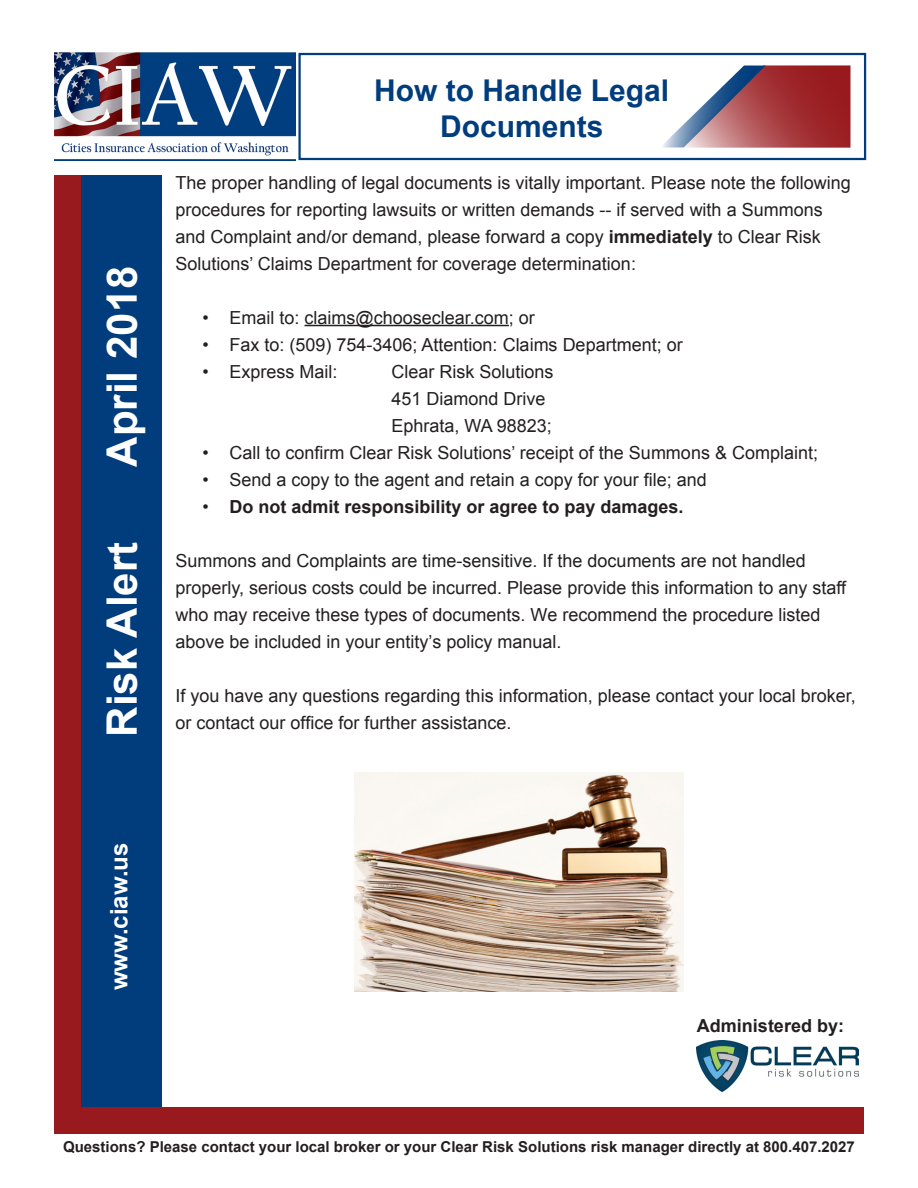
<style>
.page{position:relative;width:918px;height:1188px;background:#fff}
.page>*{position:absolute;margin:0;border:0;box-sizing:border-box;transform-origin:0 0}
.Risk_Alert_Side_Titl{font:700 42px "Arial";color:#fff}
.Risk_Alert_Title_Sty{font:700 30px/36px "Arial";color:#013d7d;text-align:center}
.Risk_Alert_Website_S{font:700 24px "Arial";color:#fff}
.Arial_Regular_12{font:18px/27px "Arial";color:#231f20}
.Administered_By_Styl{font:700 18px "Arial";color:#231f20}
.Risk_Alert_Questions{font:700 15px "Arial";color:#231f20}
.s1{font-weight:700}
.s2{font-weight:400}
</style>
<div class="page">
<img style="left:54px;top:52px;width:242px;height:108px">
<div style="left:81px;top:176px;width:81px;height:958px;background:#013d7d"></div>
<div style="left:54px;top:176px;width:27px;height:958px;background:#981a1e"></div>
<div style="left:54px;top:1107px;width:810px;height:27px;background:#981a1e"></div>
<img style="left:696px;top:1041px;width:162px;height:50px">
<div style="left:298px;top:53px;width:568px;height:107px;border:2px solid #013d7d"></div>
<hr style="left:305px;top:325px;width:204px;height:1px;background:#231f20">
<svg style="left:662px;top:65px;width:188px;height:83px"></svg>
<img style="left:355px;top:773px;width:329px;height:218px">
<p class="Risk_Alert_Side_Titl" style="left:94px;top:467px;width:202px;rotate:-90deg">April 2018</p>
<p class="Risk_Alert_Side_Titl" style="left:94px;top:737px;width:196px;rotate:-90deg">Risk Alert</p>
<p class="Risk_Alert_Title_Sty" style="left:374px;top:73px;width:297px">How to Handle Legal<br>Documents</p>
<p class="Arial_Regular_12" style="left:176px;top:169px;width:677px">The proper handling of legal documents is vitally important. Please note the following procedures for reporting lawsuits or written demands -- if served with a Summons and Complaint and/or demand, please forward a copy <span class="s1">immediately</span> to Clear Risk Solutions’ Claims Department for coverage determination:</p>
<p class="Arial_Regular_12" style="left:202px;top:304px;width:334px">• Email to: claims@chooseclear.com; or</p>
<p class="Arial_Regular_12" style="left:202px;top:331px;width:482px">• Fax to: (509) 754-3406; Attention: Claims Department; or</p>
<p class="Arial_Regular_12" style="left:202px;top:358px;width:137px">• Express Mail:</p>
<p class="Arial_Regular_12" style="left:392px;top:358px;width:164px">Clear Risk Solutions<br>451 Diamond Drive<br>Ephrata, WA 98823;</p>
<p class="Arial_Regular_12" style="left:202px;top:439px;width:617px">• Call to confirm Clear Risk Solutions’ receipt of the Summons &amp; Complaint;</p>
<p class="Arial_Regular_12" style="left:202px;top:466px;width:506px">• Send a copy to the agent and retain a copy for your file; and</p>
<p class="Administered_By_Styl" style="left:202px;top:494px;width:483px"><span class="s2">•</span> Do not admit responsibility or agree to pay damages.</p>
<p class="Arial_Regular_12" style="left:176px;top:547px;width:672px">Summons and Complaints are time-sensitive. If the documents are not handled properly, serious costs could be incurred. Please provide this information to any staff who may receive these types of documents. We recommend the procedure listed above be included in your entity’s policy manual.</p>
<p class="Arial_Regular_12" style="left:176px;top:682px;width:682px">If you have any questions regarding this information, please contact your local broker, or contact our office for further assistance.</p>
<p class="Risk_Alert_Website_S" style="left:103px;top:990px;width:149px;rotate:-90deg">www.ciaw.us</p>
<p class="Administered_By_Styl" style="left:697px;top:1013px;width:149px">Administered by:</p>
<p class="Risk_Alert_Questions" style="left:63px;top:1137px;width:793px">Questions? Please contact your local broker or your Clear Risk Solutions risk manager directly at 800.407.2027</p>
</div>
